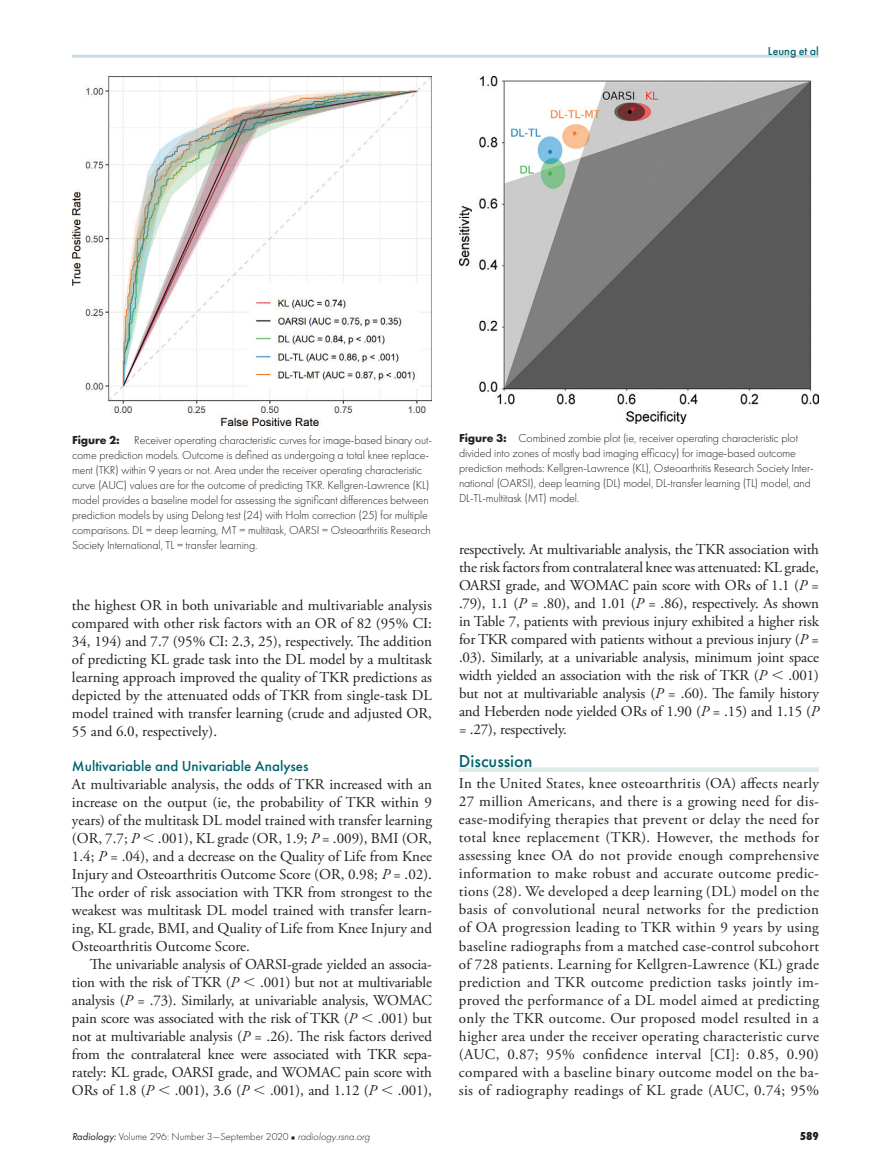
<style>
.page{position:relative;width:891px;height:1175px;background:#fff}
.page>*{position:absolute;margin:0;border:0;box-sizing:border-box;transform-origin:0 0}
.t1{font:500 18px "Futura PT";color:#00636d}
.t2{font:15px/18px "Adobe Garamond Pro";color:#231f20;text-align:justify}
.t3{font:500 15px "Futura PT";color:#00636d}
.t4{font:300 12px/15px "Futura PT";letter-spacing:-.01em;color:#231f20}
.t5{font:500 12px "Futura PT";color:#00636d}
.t6{font:800 12px "Futura PT Cond";color:#231f20}
.t7{font:300 10.5px "Futura PT";color:#231f20}
.s1{font-weight:700}
.s2{font-style:italic}
.s3{font-family:"Universal Greekwith Math Pi"}
.s4{font-weight:400;font-style:italic}
.s5{font-family:"Universal Newswith Comm Pi";font-weight:400;font-size:6px}
</style>
<div class="page">
<hr style="left:72px;top:55px;width:747px;height:3px;background:#c6dee1">
<div style="left:459px;top:767px;width:360px;height:5px;background:#dceaec"></div>
<img style="left:72px;top:76px;width:360px;height:349px">
<img style="left:459px;top:76px;width:360px;height:347px">
<p class="t5" style="left:768px;top:44px;width:52px">Leung et al</p>
<p class="t4" style="left:72px;top:432px;width:361px"><span class="s1">Figure 2:</span> Receiver operating characteristic curves for image-based binary out&shy;come prediction models. Outcome is defined as undergoing a total knee replace&shy;ment (TKR) within 9 years or not. Area under the receiver operating characteristic curve (AUC) values are for the outcome of predicting TKR. Kellgren-Lawrence (KL) model provides a baseline model for assessing the significant differences between prediction models by using Delong test (24) with Holm correction (25) for multiple comparisons. DL = deep learning, MT = multitask, OARSI = Osteoarthritis Research Society International, TL = transfer learning.</p>
<p class="t4" style="left:459px;top:430px;width:356px"><span class="s1">Figure 3:</span> Combined zombie plot (ie, receiver operating characteristic plot divided into zones of mostly bad imaging efficacy) for image-based outcome prediction methods: Kellgren-Lawrence (KL), Osteoarthritis Research Society Inter&shy;national (OARSI), deep learning (DL) model, DL-transfer learning (TL) model, and DL-TL-multitask (MT) model.</p>
<p class="t2" style="left:459px;top:541px;width:362px">respectively. At multivariable analysis, the TKR association with the risk factors from contralateral knee was attenuated: KL grade, OARSI grade, and WOMAC pain score with ORs of 1.1 (<span class="s2">P</span> = .79), 1.1 (<span class="s2">P</span> = .80), and 1.01 (<span class="s2">P</span> = .86), respectively. As shown in Table 7, patients with previous injury exhibited a higher risk for TKR compared with patients without a previous injury (<span class="s2">P</span> = .03). Similarly, at a univariable analysis, minimum joint space width yielded an association with the risk of TKR (<span class="s2">P</span> <span class="s3">,</span> .001) but not at multivariable analysis (<span class="s2">P</span> = .60). The family history and Heberden node yielded ORs of 1.90 (<span class="s2">P</span> = .15) and 1.15 (<span class="s2">P </span>= .27), respectively.</p>
<p class="t1" style="left:459px;top:750px;width:75px">Discussion</p>
<p class="t2" style="left:459px;top:775px;width:362px">In the United States, knee osteoarthritis (OA) affects nearly 27 million Americans, and there is a growing need for dis&shy;ease-modifying therapies that prevent or delay the need for total knee replacement (TKR). However, the methods for assessing knee OA do not provide enough comprehensive information to make robust and accurate outcome predic&shy;tions (28). We developed a deep learning (DL) model on the basis of convolutional neural networks for the prediction of OA progression leading to TKR within 9 years by using baseline radiographs from a matched case-control subcohort of 728 patients. Learning for Kellgren-Lawrence (KL) grade prediction and TKR outcome prediction tasks jointly im&shy;proved the performance of a DL model aimed at predicting only the TKR outcome. Our proposed model resulted in a higher area under the receiver operating characteristic curve (AUC, 0.87; 95% confidence interval [CI]: 0.85, 0.90) compared with a baseline binary outcome model on the ba&shy;sis of radiography readings of KL grade (AUC, 0.74; 95%</p>
<p class="t2" style="left:72px;top:597px;width:362px">the highest OR in both univariable and multivariable analysis compared with other risk factors with an OR of 82 (95% CI:<br>34, 194) and 7.7 (95% CI: 2.3, 25), respectively. The addition of predicting KL grade task into the DL model by a multitask learning approach improved the quality of TKR predictions as depicted by the attenuated odds of TKR from single-task DL model trained with transfer learning (crude and adjusted OR, 55 and 6.0, respectively).</p>
<p class="t3" style="left:72px;top:757px;width:238px">Multivariable and Univariable Analyses</p>
<p class="t2" style="left:72px;top:775px;width:362px">At multivariable analysis, the odds of TKR increased with an increase on the output (ie, the probability of TKR within 9 years) of the multitask DL model trained with transfer learning (OR, 7.7; <span class="s2">P</span> <span class="s3">,</span> .001), KL grade (OR, 1.9; <span class="s2">P</span> = .009), BMI (OR, 1.4; <span class="s2">P</span> = .04), and a decrease on the Quality of Life from Knee Injury and Osteoarthritis Outcome Score (OR, 0.98; <span class="s2">P</span> = .02).<br>The order of risk association with TKR from strongest to the weakest was multitask DL model trained with transfer learn&shy;ing, KL grade, BMI, and Quality of Life from Knee Injury and Osteoarthritis Outcome Score.</p>
<p class="t2" style="left:72px;top:955px;width:362px;text-indent:18px">The univariable analysis of OARSI-grade yielded an associa&shy;tion with the risk of TKR (<span class="s2">P</span> <span class="s3">,</span> .001) but not at multivariable analysis (<span class="s2">P</span> = .73). Similarly, at univariable analysis, WOMAC pain score was associated with the risk of TKR (<span class="s2">P</span> <span class="s3">,</span> .001) but not at multivariable analysis (<span class="s2">P</span> = .26). The risk factors derived from the contralateral knee were associated with TKR sepa&shy;rately: KL grade, OARSI grade, and WOMAC pain score with ORs of 1.8 (<span class="s2">P</span> <span class="s3">,</span> .001), 3.6 (<span class="s2">P</span> <span class="s3">,</span> .001), and 1.12 (<span class="s2">P</span> <span class="s3">,</span> .001),</p>
<p class="t7" style="left:72px;top:1131px;width:300px"><span class="s4">Radiology:</span> Volume 296: Number 3—September 2020 <span class="s5">n</span> <span class="s2">radiology.rsna.org</span></p>
<p class="t6" style="left:800px;top:1129px;width:21px">589</p>
</div>
